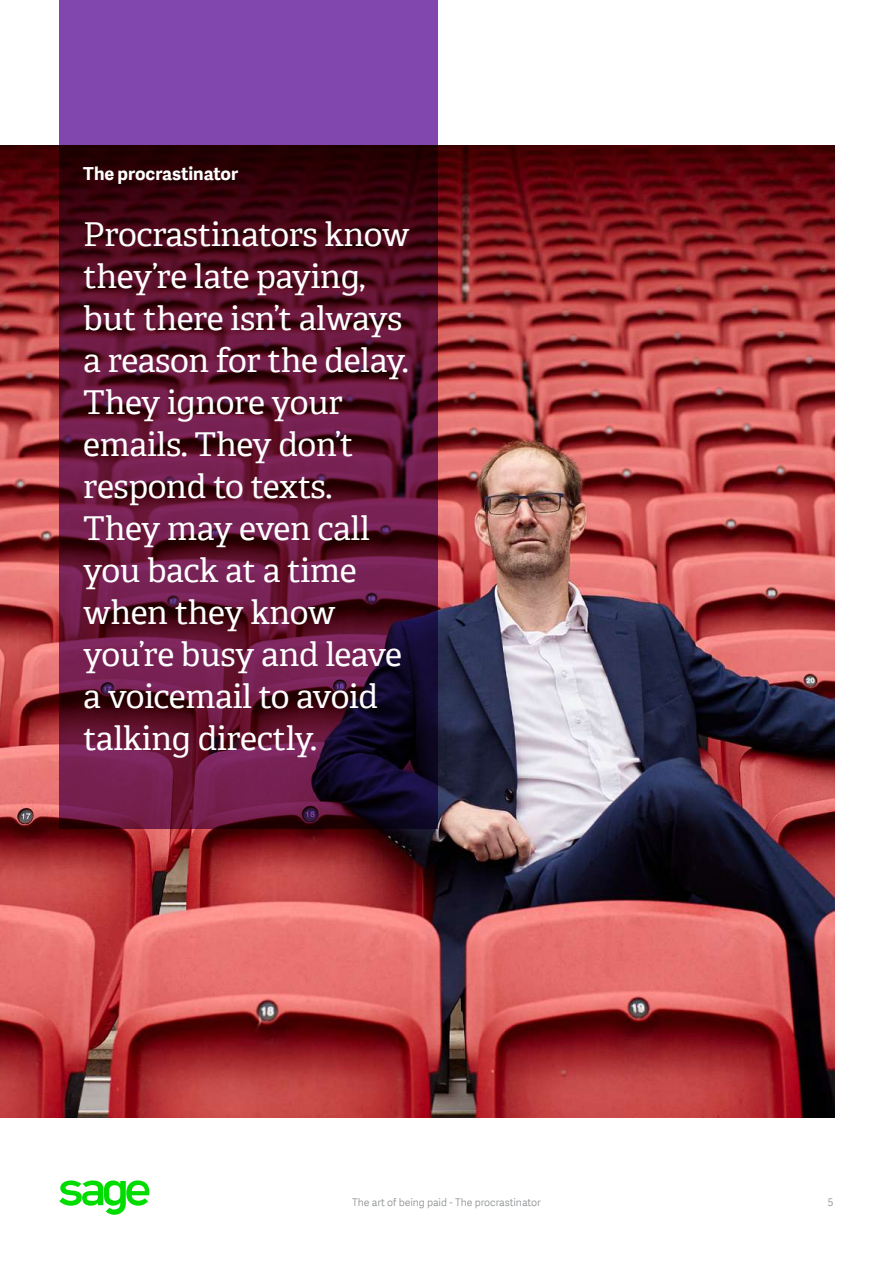
<style>
.page{position:relative;width:893px;height:1263px;background:#fff}
.page>*{position:absolute;margin:0;border:0;box-sizing:border-box;transform-origin:0 0}
.t1{font:33px/42px "Adelle SAGE";letter-spacing:-.01em;color:#fff}
.t2{font:700 18px "Adelle Sans SAGE";color:#fff}
.t3{font:10.5px "Adelle Sans SAGE Lt";letter-spacing:-.005em;color:#888b8d}
</style>
<div class="page">
<svg style="left:59px;top:1181px;width:91px;height:34px"></svg>
<img style="left:0;top:146px;width:834px;height:972px">
<svg style="left:59px;top:0;width:378px;height:830px;background:#5c1b45"></svg>
<p class="t2" style="left:83px;top:160px;width:156px">The procrastinator</p>
<p class="t1" style="left:83px;top:212px;width:328px">Procrastinators know they’re late paying, but there isn’t always a reason for the delay.<br>They ignore your emails. They don’t respond to texts.<br>They may even call you back at a time when they know you’re busy and leave a voicemail to avoid talking directly.</p>
<p class="t3" style="left:352px;top:1195px;width:190px">The art of being paid - The procrastinator</p>
<p class="t3" style="left:827px;top:1195px;width:7px">5</p>
</div>
